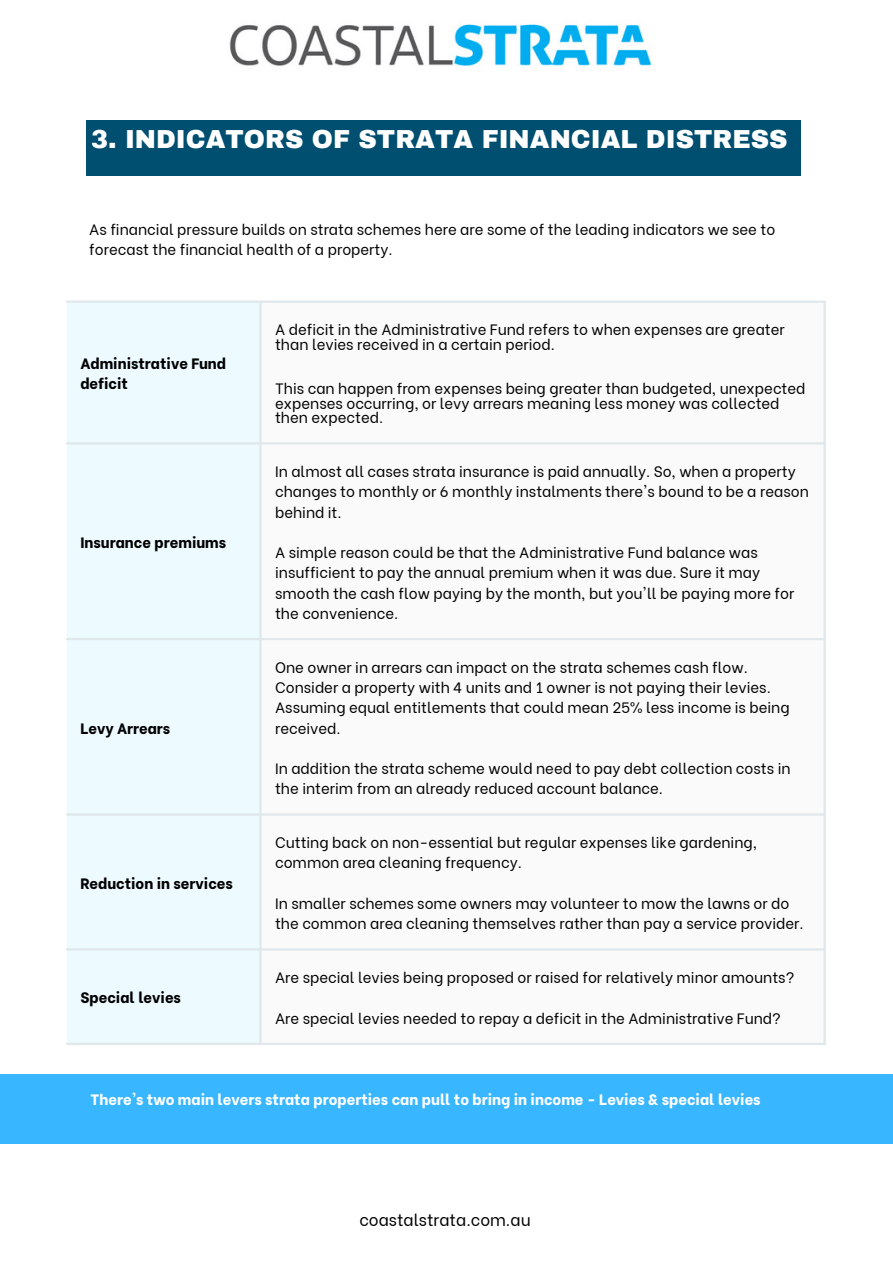
<style>
.page{position:relative;width:893px;height:1264px;background:#fff}
.page>*{position:absolute;margin:0;border:0;box-sizing:border-box;transform-origin:0 0}
.t1{font:900 25.5px "Archivo";color:#fff}
.t2{font:16.5px "Be Vietnam";color:#000}
.t3{font:15px/20.2px "Be Vietnam";color:#000}
.t4{font:800 15px/20.2px "Be Vietnam";color:#000}
.t5{font:800 15px "Be Vietnam";color:#fff}
</style>
<div class="page">
<div style="left:67px;top:303px;width:192px;height:739px;background:#edfaff"></div>
<svg style="left:261px;top:303px;width:562px;height:739px"></svg>
<hr style="left:259px;top:303px;width:2px;height:739px;background:#e0e8eb">
<hr style="left:823px;top:303px;width:2px;height:739px;background:#e0e8eb">
<hr style="left:67px;top:300px;width:758px;height:3px;background:#e0e8eb">
<hr style="left:67px;top:442px;width:758px;height:2px;background:#e0e8eb">
<hr style="left:67px;top:638px;width:758px;height:2px;background:#e0e8eb">
<hr style="left:67px;top:813px;width:758px;height:2px;background:#e0e8eb">
<hr style="left:67px;top:948px;width:758px;height:2px;background:#e0e8eb">
<hr style="left:67px;top:1042px;width:758px;height:3px;background:#e0e8eb">
<div style="left:86px;top:120px;width:714px;height:55px;background:#014f70"></div>
<img style="left:229px;top:24px;width:422px;height:42px">
<div style="left:0;top:1074px;width:892px;height:69px;background:#38b6ff"></div>
<p class="t1" style="left:91px;top:126px;width:698px">3. INDICATORS OF STRATA FINANCIAL DISTRESS</p>
<p class="t3" style="left:89px;top:217px;width:687px">As financial pressure builds on strata schemes here are some of the leading indicators we see to forecast the financial health of a property.</p>
<p class="t4" style="left:80px;top:352px;width:147px">Administrative Fund deficit</p>
<p class="t4" style="left:80px;top:531px;width:147px">Insurance premiums</p>
<p class="t4" style="left:80px;top:716px;width:91px">Levy Arrears</p>
<p class="t4" style="left:80px;top:871px;width:154px">Reduction in services</p>
<p class="t4" style="left:80px;top:986px;width:102px">Special levies</p>
<p class="t3" style="left:275px;top:321px;width:511px;line-height:14.5px">A deficit in the Administrative Fund refers to when expenses are greater than levies received in a certain period.</p>
<p class="t3" style="left:275px;top:379px;width:532px;line-height:14.5px">This can happen from expenses being greater than budgeted, unexpected expenses occurring, or levy arrears meaning less money was collected then expected.</p>
<p class="t3" style="left:275px;top:460px;width:535px">In almost all cases strata insurance is paid annually. So, when a property changes to monthly or 6 monthly instalments there's bound to be a reason behind it.</p>
<p class="t3" style="left:275px;top:541px;width:520px">A simple reason could be that the Administrative Fund balance was insufficient to pay the annual premium when it was due. Sure it may smooth the cash flow paying by the month, but you'll be paying more for the convenience.</p>
<p class="t3" style="left:275px;top:655px;width:516px">One owner in arrears can impact on the strata schemes cash flow.<br>Consider a property with 4 units and 1 owner is not paying their levies.<br>Assuming equal entitlements that could mean 25% less income is being received.</p>
<p class="t3" style="left:275px;top:757px;width:517px">In addition the strata scheme would need to pay debt collection costs in the interim from an already reduced account balance.</p>
<p class="t3" style="left:275px;top:831px;width:483px">Cutting back on non-essential but regular expenses like gardening, common area cleaning frequency.</p>
<p class="t3" style="left:275px;top:891px;width:530px">In smaller schemes some owners may volunteer to mow the lawns or do the common area cleaning themselves rather than pay a service provider.</p>
<p class="t3" style="left:275px;top:966px;width:520px">Are special levies being proposed or raised for relatively minor amounts?</p>
<p class="t3" style="left:275px;top:1006px;width:507px">Are special levies needed to repay a deficit in the Administrative Fund?</p>
<p class="t5" style="left:91px;top:1087px;width:671px">There's two main levers strata properties can pull to bring in income - Levies &amp; special levies</p>
<p class="t2" style="left:359px;top:1205px;width:173px">coastalstrata.com.au</p>
</div>
